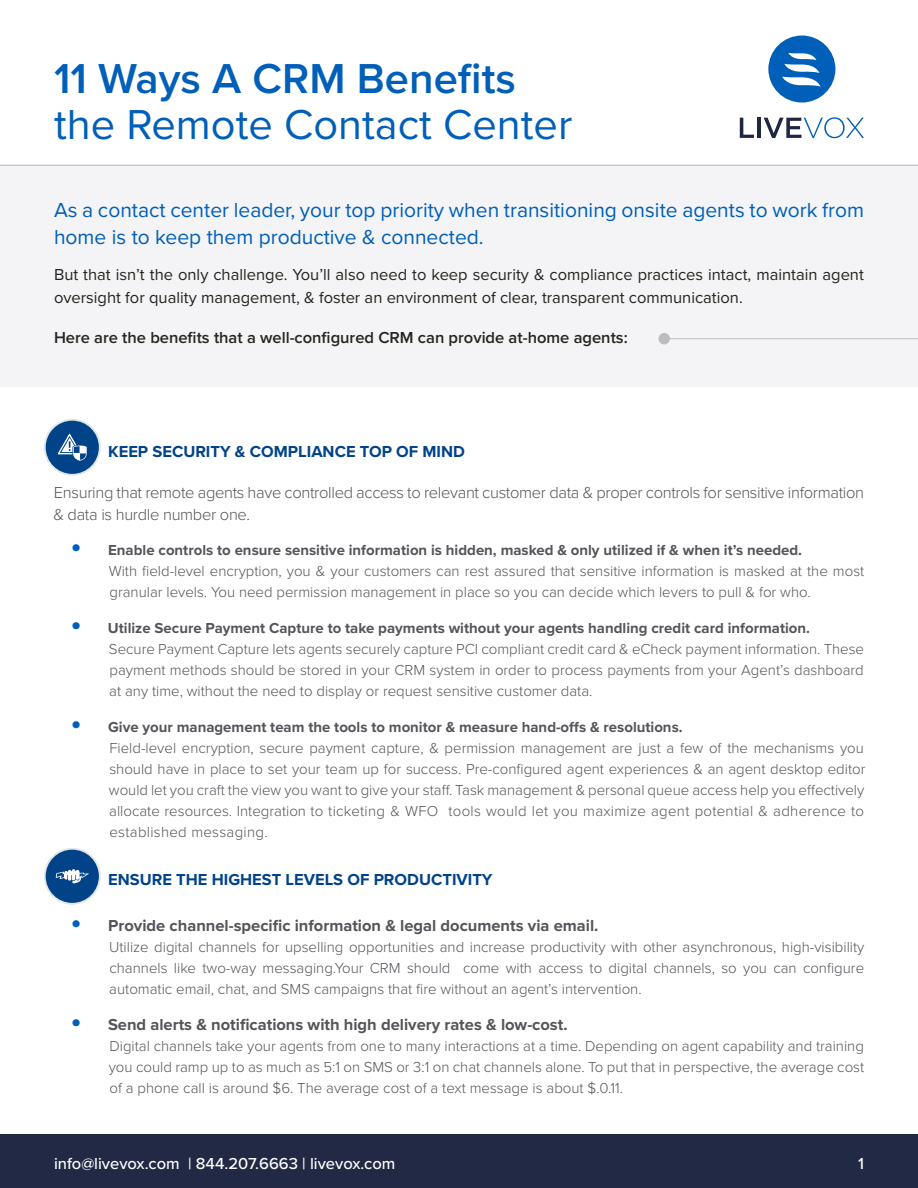
<style>
.page{position:relative;width:918px;height:1188px;background:#fff}
.page>*{position:absolute;margin:0;border:0;box-sizing:border-box;transform-origin:0 0}
.Main_Title{font:43.35px/46.5px "Proxima Nova";color:#005fb9}
.Intro_Copy{font:21px/27px "Proxima Nova";color:#005fb9}
.Intro_Copy-2{font:16.5px/22.5px "Proxima Nova";color:#222620}
.Section_Copy{font:300 16.5px/22.5px "Proxima Nova";letter-spacing:-.02em;color:#54555a}
.t1{font:700 16.5px "Proxima Nova";color:#54555a}
.Section_Heading{font:700 16.5px "Proxima Nova";color:#004389}
.Intro_Copy-3{font:600 16.5px "Proxima Nova";color:#222620}
.t2{font:500 16.5px "Proxima Nova";color:#fff}
.Bullet_Text{font:300 15px/21px "Proxima Nova";color:#54555a;text-align:justify}
.t3{font:700 15px "Proxima Nova";color:#54555a}
.s1{font-weight:600}
.s2{font-size:30px;color:#005fb9}
</style>
<div class="page">
<div style="left:0;top:1134px;width:918px;height:54px;background:#212944"></div>
<div style="left:0;top:165px;width:918px;height:222px;background:#f4f3f5"></div>
<hr style="left:0;top:165px;width:918px;height:1px;background:#bdbbbb">
<div style="left:45px;top:420px;width:55px;height:55px;background:#004389;border-radius:50%"></div>
<div style="left:44px;top:419px;width:57px;height:57px;border:2px solid #e1e7e6;border-radius:50%"></div>
<svg style="left:58px;top:434px;width:29px;height:27px"></svg>
<div style="left:45px;top:849px;width:55px;height:55px;background:#004389;border-radius:50%"></div>
<div style="left:44px;top:848px;width:57px;height:57px;border:2px solid #e1e7e6;border-radius:50%"></div>
<svg style="left:56px;top:869px;width:33px;height:15px"></svg>
<svg style="left:740px;top:118px;width:14px;height:20px"></svg>
<hr style="left:757px;top:118px;width:4px;height:20px;background:#1f2743">
<svg style="left:764px;top:117px;width:100px;height:21px"></svg>
<div style="left:768px;top:36px;width:67px;height:67px;background:#005fb9;border-radius:50%"></div>
<svg style="left:782px;top:53px;width:39px;height:34px"></svg>
<hr style="left:666px;top:338px;width:252px;height:1px;background:#bdbbbb">
<div style="left:658px;top:333px;width:12px;height:11px;background:#bdbbbb;border-radius:50%"></div>
<p class="Main_Title" style="left:54px;top:53px;width:520px"><span class="s1">11 Ways A CRM Benefits </span>the Remote Contact Center</p>
<p class="Intro_Copy" style="left:54px;top:196px;width:812px">As a contact center leader, your top priority when transitioning onsite agents to work from home is to keep them productive &amp; connected.</p>
<p class="Intro_Copy-2" style="left:54px;top:263px;width:811px">But that isn’t the only challenge. You’ll also need to keep security &amp; compliance practices intact, maintain agent oversight for quality management, &amp; foster an environment of clear, transparent communication.</p>
<p class="Intro_Copy-3" style="left:54px;top:325px;width:575px">Here are the benefits that a well-configured CRM can provide at-home agents:</p>
<p class="Section_Heading" style="left:108px;top:439px;width:358px">KEEP SECURITY &amp; COMPLIANCE TOP OF MIND</p>
<p class="Section_Copy" style="left:53px;top:480px;width:812px">Ensuring that remote agents have controlled access to relevant customer data &amp; proper controls for sensitive information &amp; data is hurdle number one.</p>
<p class="t3" style="left:71px;top:538px;width:733px"><span class="s2">•</span> Enable controls to ensure sensitive information is hidden, masked &amp; only utilized if &amp; when it’s needed.</p>
<p class="Bullet_Text" style="left:109px;top:559px;width:757px">With field-level encryption, you &amp; your customers can rest assured that sensitive information is masked at the most granular levels. You need permission management in place so you can decide which levers to pull &amp; for who.</p>
<p class="t3" style="left:71px;top:616px;width:741px"><span class="s2">•</span> Utilize Secure Payment Capture to take payments without your agents handling credit card information.</p>
<p class="Bullet_Text" style="left:109px;top:637px;width:757px">Secure Payment Capture lets agents securely capture PCI compliant credit card &amp; eCheck payment information. These payment methods should be stored in your CRM system in order to process payments from your Agent’s dashboard at any time, without the need to display or request sensitive customer data.</p>
<p class="t3" style="left:71px;top:715px;width:613px"><span class="s2">•</span> Give your management team the tools to monitor &amp; measure hand-offs &amp; resolutions.</p>
<p class="Bullet_Text" style="left:109px;top:736px;width:758px">Field-level encryption, secure payment capture, &amp; permission management are just a few of the mechanisms you should have in place to set your team up for success. Pre-configured agent experiences &amp; an agent desktop editor would let you craft the view you want to give your staff. Task management &amp; personal queue access help you effectively allocate resources. Integration to ticketing &amp; WFO tools would let you maximize agent potential &amp; adherence to established messaging.</p>
<p class="Section_Heading" style="left:108px;top:867px;width:386px">ENSURE THE HIGHEST LEVELS OF PRODUCTIVITY</p>
<p class="t1" style="left:71px;top:913px;width:529px"><span class="s2">•</span> Provide channel-specific information &amp; legal documents via email.</p>
<p class="Bullet_Text" style="left:109px;top:936px;width:757px">Utilize digital channels for upselling opportunities and increase productivity with other asynchronous, high-visibility channels like two-way messaging.Your CRM should come with access to digital channels, so you can configure automatic email, chat, and SMS campaigns that fire without an agent’s intervention.</p>
<p class="t1" style="left:71px;top:1012px;width:498px"><span class="s2">•</span> Send alerts &amp; notifications with high delivery rates &amp; low-cost.</p>
<p class="Bullet_Text" style="left:109px;top:1035px;width:757px">Digital channels take your agents from one to many interactions at a time. Depending on agent capability and training you could ramp up to as much as 5:1 on SMS or 3:1 on chat channels alone. To put that in perspective, the average cost of a phone call is around $6. The average cost of a text message is about $.0.11.</p>
<p class="t2" style="left:54px;top:1151px;width:343px">info@livevox.com | 844.207.6663 | livevox.com</p>
<p class="t2" style="left:858px;top:1151px;width:7px">1</p>
</div>
